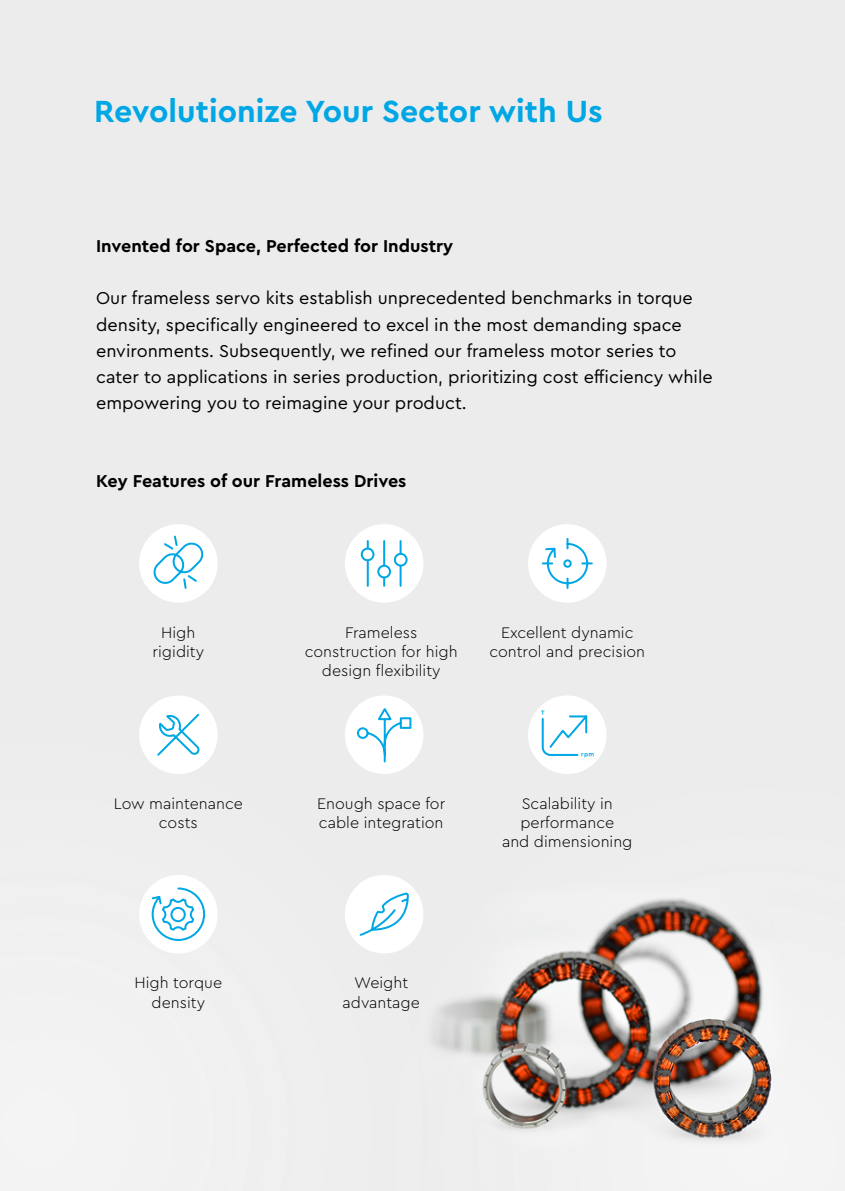
<style>
.page{position:relative;width:845px;height:1191px;background:#ececec}
.page>*{position:absolute;margin:0;border:0;box-sizing:border-box;transform-origin:0 0}
.Headline{font:700 32px "TQPRO";color:#00a7e5}
.Copy{font:18px/26px "TQPRO";color:#000}
.Copy-2{font:700 18px "TQPRO";color:#000}
.Fließtext_Schwarz_Light{font:300 16px/19.2px "TQPRO";color:#000;text-align:center}
</style>
<div class="page">
<div style="left:139px;top:524px;width:79px;height:78px;background:#fff;border-radius:50%"></div>
<div style="left:139px;top:695px;width:79px;height:79px;background:#fff;border-radius:50%"></div>
<div style="left:139px;top:875px;width:79px;height:78px;background:#fff;border-radius:50%"></div>
<div style="left:345px;top:524px;width:78px;height:78px;background:#fff;border-radius:50%"></div>
<div style="left:345px;top:695px;width:78px;height:79px;background:#fff;border-radius:50%"></div>
<div style="left:345px;top:875px;width:78px;height:78px;background:#fff;border-radius:50%"></div>
<div style="left:528px;top:524px;width:78px;height:78px;background:#fff;border-radius:50%"></div>
<div style="left:528px;top:695px;width:78px;height:79px;background:#fff;border-radius:50%"></div>
<svg style="left:541px;top:538px;width:52px;height:51px"></svg>
<svg style="left:153px;top:534px;width:53px;height:55px"></svg>
<svg style="left:367px;top:541px;width:2px;height:6px"></svg>
<hr style="left:367px;top:560px;width:2px;height:26px;background:#00a7e5">
<div style="left:361px;top:547px;width:13px;height:14px;border:2px solid #00a7e5;border-radius:50%"></div>
<hr style="left:383px;top:541px;width:2px;height:24px;background:#00a7e5">
<svg style="left:383px;top:578px;width:2px;height:8px"></svg>
<div style="left:377px;top:565px;width:14px;height:13px;border:2px solid #00a7e5;border-radius:50%"></div>
<svg style="left:399px;top:541px;width:2px;height:12px"></svg>
<hr style="left:399px;top:566px;width:2px;height:20px;background:#00a7e5">
<div style="left:394px;top:553px;width:13px;height:13px;border:2px solid #00a7e5;border-radius:50%"></div>
<svg style="left:157px;top:713px;width:43px;height:43px"></svg>
<svg style="left:356px;top:706px;width:56px;height:57px"></svg>
<svg style="left:541px;top:710px;width:52px;height:47px"></svg>
<svg style="left:150px;top:886px;width:56px;height:55px"></svg>
<svg style="left:359px;top:893px;width:50px;height:43px"></svg>
<p class="Headline" style="left:94px;top:90px;width:510px">Revolutionize Your Sector with Us</p>
<p class="Copy-2" style="left:96px;top:234px;width:358px">Invented for Space, Perfected for Industry</p>
<p class="Copy" style="left:96px;top:285px;width:618px">Our frameless servo kits establish unprecedented benchmarks in torque density, specifically engineered to excel in the most demanding space environments. Subsequently, we refined our frameless motor series to cater to applications in series production, prioritizing cost efficiency while empowering you to reimagine your product.</p>
<p class="Copy-2" style="left:96px;top:468px;width:312px">Key Features of our Frameless Drives</p>
<p class="Fließtext_Schwarz_Light" style="left:153px;top:622px;width:53px">High rigidity</p>
<p class="Fließtext_Schwarz_Light" style="left:305px;top:622px;width:154px">Frameless construction for high design flexibility</p>
<p class="Fließtext_Schwarz_Light" style="left:489px;top:622px;width:157px">Excellent dynamic control and precision</p>
<p class="Fließtext_Schwarz_Light" style="left:114px;top:793px;width:131px">Low maintenance costs</p>
<p class="Fließtext_Schwarz_Light" style="left:317px;top:793px;width:130px;text-align:left">Enough space for cable integration</p>
<p class="Fließtext_Schwarz_Light" style="left:502px;top:793px;width:132px">Scalability in performance<br>and dimensioning</p>
<p class="Fließtext_Schwarz_Light" style="left:135px;top:972px;width:89px">High torque density</p>
<p class="Fließtext_Schwarz_Light" style="left:342px;top:972px;width:79px">Weight advantage</p>
</div>
